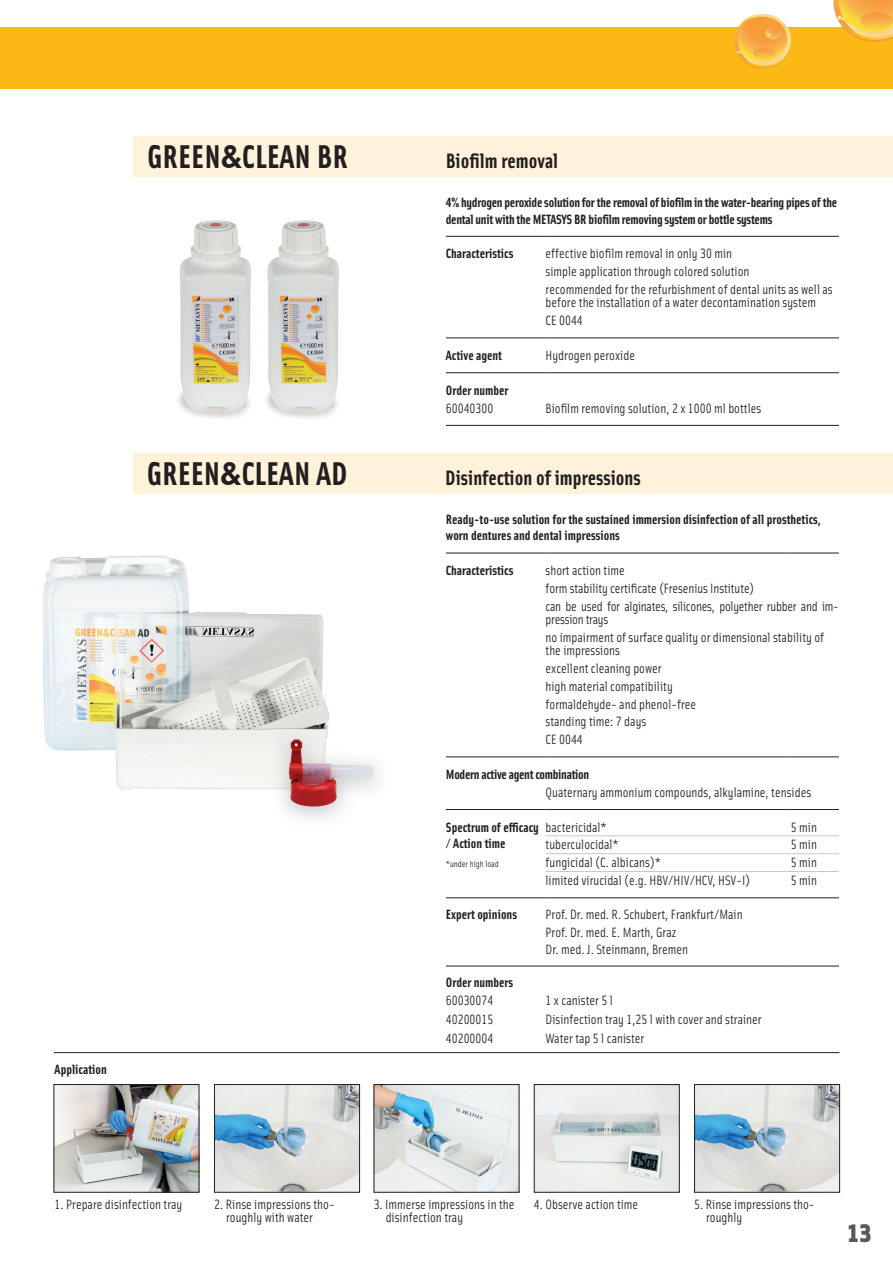
<style>
.page{position:relative;width:893px;height:1263px;background:#fff}
.page>*{position:absolute;margin:0;border:0;box-sizing:border-box;transform-origin:0 0}
.t1{font:33px "Solex Bold Lining";color:#231f20}
.t2{font:25.5px "Solex Black Lining";color:#57585a}
.t3{font:21px "Solex Bold Lining";color:#231f20}
.t4{font:13.5px/17.7px "Solex Regular Lining";color:#231f20}
.t5{font:13.5px/16.5px "Solex Bold Lining";color:#231f20}
.t6{font:13.5px/16.5px "Solex Bold Lining";letter-spacing:-.02em;color:#231f20}
.t7{font:9px "Solex Regular Lining";color:#231f20}
.s1{font-family:"Futura";font-weight:800;font-size:30px}
</style>
<div class="page">
<img style="left:178px;top:220px;width:161px;height:198px">
<div style="left:133px;top:453px;width:760px;height:40px;background:#fef3da"></div>
<div style="left:134px;top:136px;width:759px;height:40px;background:#fef3da"></div>
<img style="left:216px;top:1086px;width:142px;height:105px">
<div style="left:214px;top:1084px;width:146px;height:109px;border:1px solid #231f20"></div>
<img style="left:56px;top:1086px;width:141px;height:105px">
<div style="left:54px;top:1084px;width:145px;height:109px;border:1px solid #231f20"></div>
<img style="left:536px;top:1086px;width:142px;height:105px">
<div style="left:534px;top:1084px;width:146px;height:109px;border:1px solid #231f20"></div>
<img style="left:376px;top:1086px;width:141px;height:105px">
<div style="left:374px;top:1084px;width:145px;height:109px;border:1px solid #231f20"></div>
<hr style="left:54px;top:1052px;width:786px;height:1px;background:#231f20">
<div style="left:0;top:27px;width:893px;height:61px;background:#fcb814"></div>
<img style="left:833px;top:0;width:60px;height:42px">
<img style="left:734px;top:14px;width:57px;height:55px">
<img style="left:696px;top:1086px;width:142px;height:105px">
<div style="left:694px;top:1084px;width:146px;height:109px;border:1px solid #231f20"></div>
<img style="left:43px;top:555px;width:286px;height:236px">
<img style="left:281px;top:765px;width:98px;height:54px">
<img style="left:271px;top:726px;width:58px;height:65px">
<img style="left:289px;top:739px;width:85px;height:67px">
<hr style="left:446px;top:809px;width:100px;height:1px;background:#231f20">
<hr style="left:546px;top:809px;width:241px;height:1px;background:#231f20">
<hr style="left:787px;top:809px;width:52px;height:1px;background:#231f20">
<hr style="left:446px;top:897px;width:100px;height:1px;background:#231f20">
<hr style="left:546px;top:897px;width:241px;height:1px;background:#231f20">
<hr style="left:787px;top:897px;width:52px;height:1px;background:#231f20">
<hr style="left:446px;top:966px;width:100px;height:1px;background:#231f20">
<hr style="left:546px;top:966px;width:241px;height:1px;background:#231f20">
<hr style="left:787px;top:966px;width:52px;height:1px;background:#231f20">
<hr style="left:446px;top:553px;width:100px;height:1px;background:#231f20">
<hr style="left:546px;top:553px;width:241px;height:1px;background:#231f20">
<hr style="left:787px;top:553px;width:52px;height:1px;background:#231f20">
<hr style="left:446px;top:756px;width:100px;height:1px;background:#231f20">
<hr style="left:546px;top:756px;width:241px;height:1px;background:#231f20">
<hr style="left:787px;top:756px;width:52px;height:1px;background:#231f20">
<hr style="left:546px;top:835px;width:241px;height:1px;background:#c7c8ca">
<hr style="left:787px;top:835px;width:52px;height:1px;background:#c7c8ca">
<hr style="left:546px;top:853px;width:241px;height:1px;background:#c7c8ca">
<hr style="left:787px;top:853px;width:52px;height:1px;background:#c7c8ca">
<hr style="left:546px;top:871px;width:241px;height:1px;background:#c7c8ca">
<hr style="left:787px;top:871px;width:52px;height:1px;background:#c7c8ca">
<hr style="left:446px;top:372px;width:100px;height:1px;background:#231f20">
<hr style="left:546px;top:372px;width:293px;height:1px;background:#231f20">
<hr style="left:446px;top:236px;width:100px;height:1px;background:#231f20">
<hr style="left:546px;top:236px;width:293px;height:1px;background:#231f20">
<hr style="left:446px;top:337px;width:100px;height:1px;background:#231f20">
<hr style="left:546px;top:337px;width:293px;height:1px;background:#231f20">
<hr style="left:446px;top:425px;width:100px;height:1px;background:#231f20">
<hr style="left:546px;top:425px;width:293px;height:1px;background:#231f20">
<h1 class="t1" style="left:147px;top:135px;width:202px">GREEN<span class="s1">&amp;</span>CLEAN BR</h1>
<h1 class="t1" style="left:147px;top:452px;width:203px">GREEN<span class="s1">&amp;</span>CLEAN AD</h1>
<p class="t5" style="left:55px;top:1061px;width:54px">Application</p>
<h3 class="t3" style="left:446px;top:147px;width:114px">Biofilm removal</h3>
<p class="t6" style="left:446px;top:193px;width:393px">4% hydrogen peroxide solution for the removal of biofilm in the water-bearing pipes of the dental unit with the METASYS BR biofilm removing system or bottle systems</p>
<p class="t5" style="left:446px;top:245px;width:69px">Characteristics</p>
<p class="t4" style="left:546px;top:244px;width:289px">effective biofilm removal in only 30 min<br>simple application through colored solution<br>recommended for the refurbishment of dental units as well as</p>
<p class="t4" style="left:546px;top:293px;width:272px">before the installation of a water decontamination system<br>CE 0044</p>
<p class="t5" style="left:446px;top:346px;width:58px">Active agent</p>
<p class="t4" style="left:546px;top:346px;width:91px">Hydrogen peroxide</p>
<p class="t5" style="left:446px;top:381px;width:64px">Order number</p>
<p class="t4" style="left:446px;top:399px;width:49px">60040300</p>
<p class="t4" style="left:546px;top:399px;width:217px">Biofilm removing solution, 2 x 1000 ml bottles</p>
<h3 class="t3" style="left:445px;top:464px;width:197px">Disinfection of impressions</h3>
<p class="t5" style="left:446px;top:510px;width:377px">Ready-to-use solution for the sustained immersion disinfection of all prosthetics, worn dentures and dental impressions</p>
<p class="t5" style="left:446px;top:561px;width:69px">Characteristics</p>
<p class="t4" style="left:546px;top:561px;width:295px">short action time<br>form stability certificate (Fresenius Institute)<br>can be used for alginates, silicones, polyether rubber and im-</p>
<p class="t4" style="left:546px;top:610px;width:280px">pression trays<br>no impairment of surface quality or dimensional stability of</p>
<p class="t4" style="left:546px;top:641px;width:152px">the impressions<br>excellent cleaning power<br>high material compatibility formaldehyde- and phenol-free standing time: 7 days<br>CE 0044</p>
<p class="t6" style="left:446px;top:765px;width:145px">Modern active agent combination</p>
<p class="t4" style="left:546px;top:783px;width:267px">Quaternary ammonium compounds, alkylamine, tensides</p>
<p class="t5" style="left:446px;top:818px;width:94px">Spectrum of efficacy / Action time</p>
<p class="t7" style="left:446px;top:858px;width:54px">*under high load</p>
<p class="t4" style="left:546px;top:817px;width:63px">bactericidal*</p>
<p class="t4" style="left:791px;top:817px;width:28px">5 min</p>
<p class="t4" style="left:546px;top:835px;width:75px">tuberculocidal*</p>
<p class="t4" style="left:791px;top:835px;width:28px">5 min</p>
<p class="t4" style="left:546px;top:853px;width:117px">fungicidal (C. albicans)*</p>
<p class="t4" style="left:791px;top:853px;width:28px">5 min</p>
<p class="t4" style="left:546px;top:871px;width:206px">limited virucidal (e.g. HBV/HIV/HCV, HSV-I)</p>
<p class="t4" style="left:791px;top:871px;width:28px">5 min</p>
<p class="t5" style="left:446px;top:905px;width:73px">Expert opinions</p>
<p class="t4" style="left:546px;top:905px;width:199px">Prof. Dr. med. R. Schubert, Frankfurt/Main<br>Prof. Dr. med. E. Marth, Graz<br>Dr. med. J. Steinmann, Bremen</p>
<p class="t5" style="left:446px;top:973px;width:69px">Order numbers</p>
<p class="t4" style="left:446px;top:991px;width:49px">60030074</p>
<p class="t4" style="left:546px;top:991px;width:69px">1 x canister 5 l</p>
<p class="t4" style="left:446px;top:1010px;width:49px">40200015</p>
<p class="t4" style="left:546px;top:1010px;width:218px">Disinfection tray 1,25 l with cover and strainer</p>
<p class="t4" style="left:446px;top:1029px;width:49px">40200004</p>
<p class="t4" style="left:546px;top:1029px;width:100px">Water tap 5 l canister</p>
<p class="t4" style="left:55px;top:1195px;width:129px">1. Prepare disinfection tray</p>
<p class="t4" style="left:226px;top:1197px;width:110px;line-height:13.5px;text-indent:-12px">2. Rinse impressions tho&shy;roughly with water</p>
<p class="t4" style="left:374px;top:1195px;width:142px">3. Immerse impressions in the</p>
<p class="t4" style="left:534px;top:1195px;width:106px">4. Observe action time</p>
<p class="t4" style="left:386px;top:1208px;width:79px">disinfection tray</p>
<p class="t4" style="left:706px;top:1197px;width:110px;line-height:13.5px;text-indent:-12px">5. Rinse impressions tho&shy;roughly</p>
<h2 class="t2" style="left:847px;top:1215px;width:26px">13</h2>
</div>
